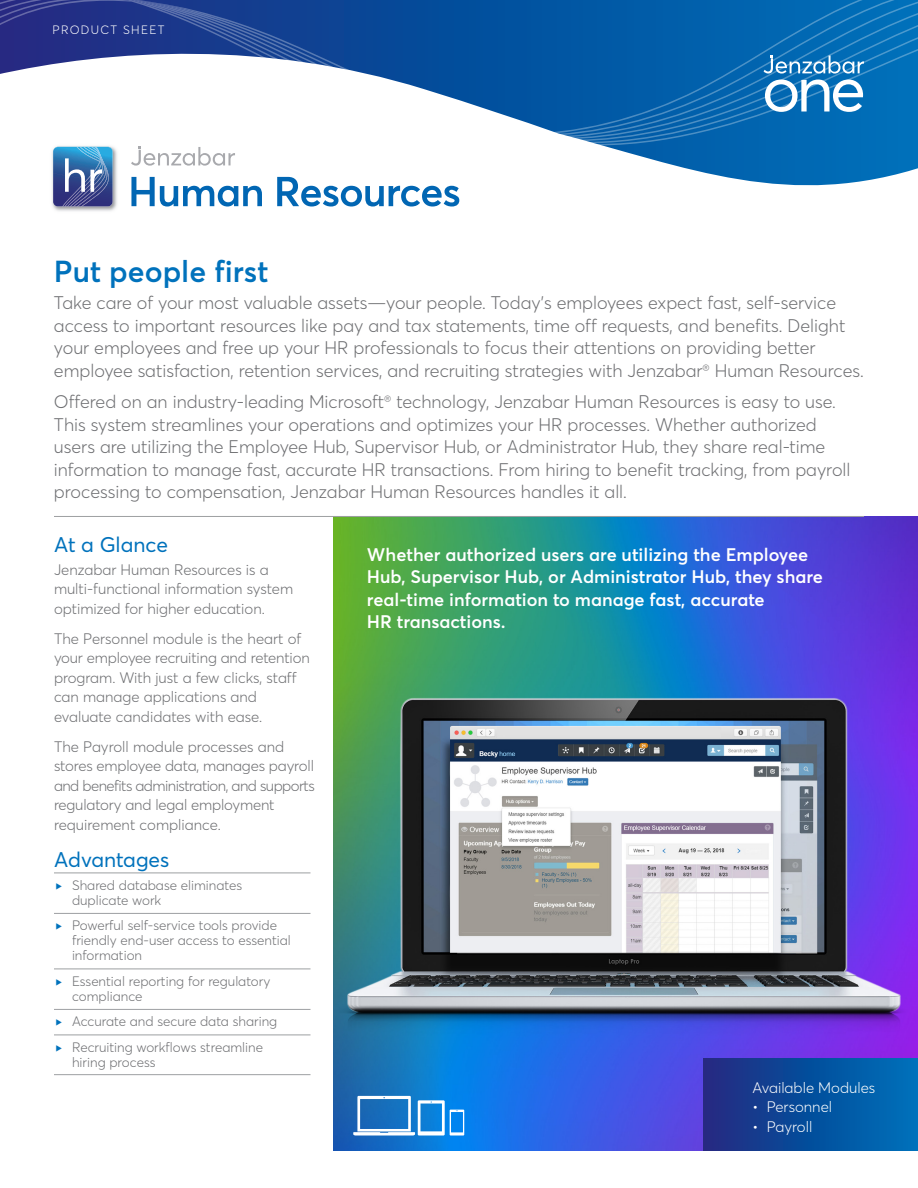
<style>
.page{position:relative;width:918px;height:1188px;background:#fff}
.page>*{position:absolute;margin:0;border:0;box-sizing:border-box;transform-origin:0 0}
.FS_Subtitle_1{font:600 30px "Averta";color:#0072bc}
.FS_Subtitle_2{font:21px "Averta";color:#0072bc}
.FS_Intro_copy{font:300 18px/22.5px "Averta";color:#6c6d70}
.FS_Quote{font:600 18px/22.5px "Averta";color:#fff}
.FS_body_copy{font:300 15px/19.5px "Averta";color:#6c6d70}
.FS_body_copy-2{font:300 15px "Averta";color:#fff}
.t1{font:300 13.5px/15px "Averta";color:#6c6d70}
.t2{font:300 12px "Averta";letter-spacing:.11em;color:#fff}
</style>
<div class="page">
<svg style="left:601px;top:145px;width:317px;height:41px"></svg>
<svg style="left:0;top:0;width:918px;height:136px"></svg>
<img style="left:333px;top:517px;width:585px;height:633px">
<hr style="left:54px;top:873px;width:256px;height:1px;background:#9d9fa2">
<hr style="left:54px;top:913px;width:256px;height:1px;background:#9d9fa2">
<hr style="left:54px;top:969px;width:256px;height:1px;background:#9d9fa2">
<hr style="left:54px;top:1009px;width:256px;height:1px;background:#9d9fa2">
<hr style="left:54px;top:1035px;width:256px;height:1px;background:#9d9fa2">
<hr style="left:54px;top:1074px;width:256px;height:1px;background:#9d9fa2">
<hr style="left:54px;top:516px;width:810px;height:1px;background:#9d9fa2">
<img style="left:52px;top:146px;width:65px;height:65px">
<svg style="left:53px;top:147px;width:60px;height:59px;background:#4e74ab"></svg>
<svg style="left:131px;top:177px;width:131px;height:30px"></svg>
<svg style="left:277px;top:177px;width:182px;height:30px"></svg>
<svg style="left:131px;top:147px;width:104px;height:19px"></svg>
<div style="left:704px;top:1058px;width:214px;height:92px;background:linear-gradient(to right,#1e2980,#0072ba)"></div>
<svg style="left:353px;top:1096px;width:111px;height:40px"></svg>
<p class="t2" style="left:53px;top:22px;width:113px">PRODUCT SHEET</p>
<p class="FS_Subtitle_1" style="left:54px;top:250px;width:216px">Put people first</p>
<p class="FS_Intro_copy" style="left:54px;top:291px;width:811px">Take care of your most valuable assets—your people. Today’s employees expect fast, self-service access to important resources like pay and tax statements, time off requests, and benefits. Delight your employees and free up your HR professionals to focus their attentions on providing better employee satisfaction, retention services, and recruiting strategies with Jenzabar<sup>®</sup> Human Resources.</p>
<p class="FS_Intro_copy" style="left:54px;top:390px;width:798px">Offered on an industry-leading Microsoft<sup>®</sup> technology, Jenzabar Human Resources is easy to use.<br>This system streamlines your operations and optimizes your HR processes. Whether authorized users are utilizing the Employee Hub, Supervisor Hub, or Administrator Hub, they share real-time information to manage fast, accurate HR transactions. From hiring to benefit tracking, from payroll processing to compensation, Jenzabar Human Resources handles it all.</p>
<p class="FS_Subtitle_2" style="left:54px;top:530px;width:116px">At a Glance</p>
<p class="FS_body_copy" style="left:54px;top:559px;width:241px">Jenzabar Human Resources is a multi-functional information system optimized for higher education.</p>
<p class="FS_body_copy" style="left:54px;top:628px;width:257px">The Personnel module is the heart of your employee recruiting and retention program. With just a few clicks, staff can manage applications and evaluate candidates with ease.</p>
<p class="FS_body_copy" style="left:54px;top:736px;width:262px">The Payroll module processes and stores employee data, manages payroll and benefits administration, and supports regulatory and legal employment requirement compliance.</p>
<p class="FS_Subtitle_2" style="left:54px;top:845px;width:117px">Advantages</p>
<p class="t1" style="left:72px;top:877px;width:172px">Shared database eliminates duplicate work</p>
<p class="t1" style="left:72px;top:918px;width:220px">Powerful self-service tools provide friendly end-user access to essential information</p>
<p class="t1" style="left:72px;top:973px;width:200px">Essential reporting for regulatory compliance</p>
<p class="t1" style="left:72px;top:1014px;width:207px">Accurate and secure data sharing</p>
<p class="t1" style="left:72px;top:1039px;width:193px">Recruiting workflows streamline hiring process</p>
<p class="FS_Quote" style="left:367px;top:542px;width:458px">Whether authorized users are utilizing the Employee Hub, Supervisor Hub, or Administrator Hub, they share real-time information to manage fast, accurate<br>HR transactions.</p>
<p class="FS_body_copy-2" style="left:753px;top:1077px;width:124px">Available Modules</p>
<p class="FS_body_copy-2" style="left:753px;top:1097px;width:81px">• Personnel</p>
<p class="FS_body_copy-2" style="left:753px;top:1116px;width:61px">• Payroll</p>
</div>
